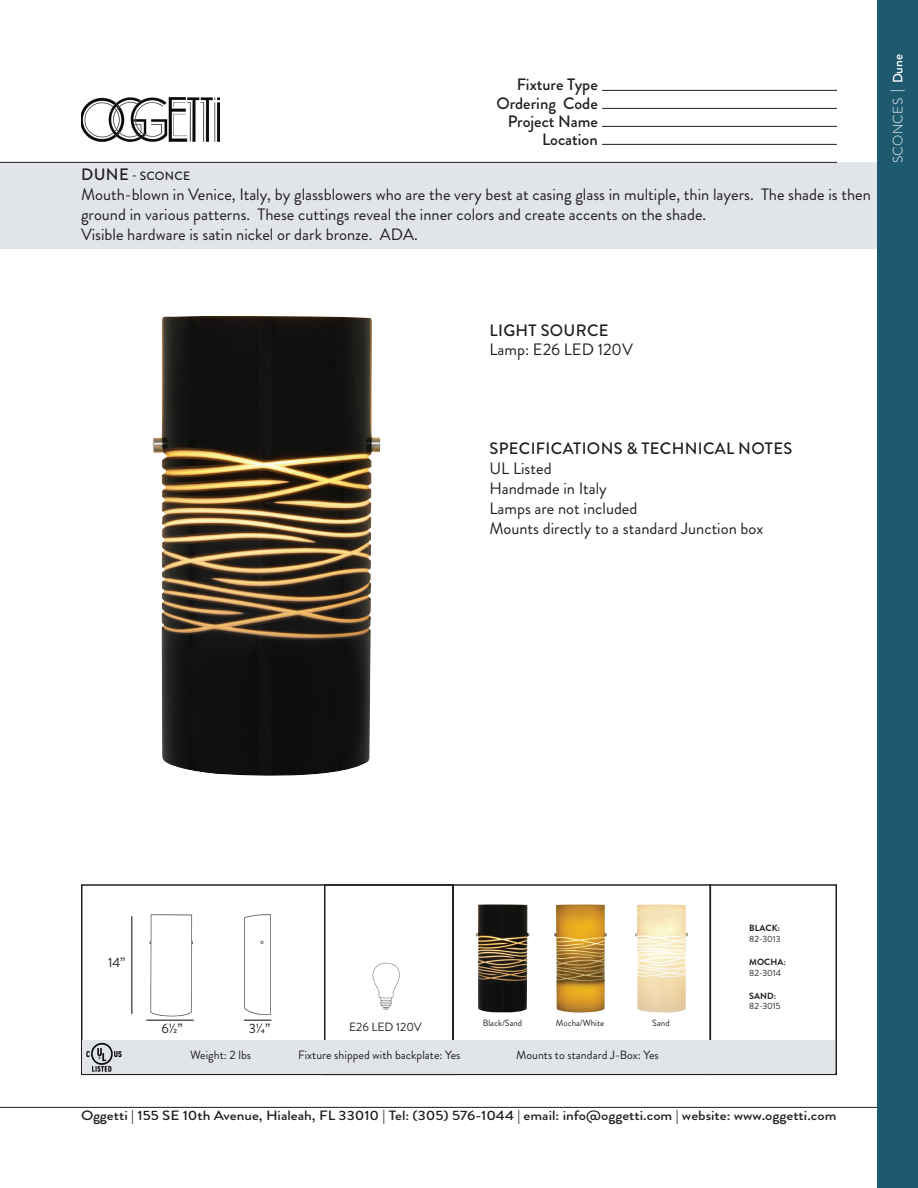
<style>
.page{position:relative;width:918px;height:1188px;background:#fff}
.page>*{position:absolute;margin:0;border:0;box-sizing:border-box;transform-origin:0 0}
.t1{font:16.5px/19.8px "Brandon Grotesque";color:#231f20}
.t2{font:500 16.5px/18.5px "Brandon Grotesque";color:#231f20;text-align:right}
.t3{font:500 16.5px "Brandon Grotesque";letter-spacing:.02em;color:#231f20}
.t4{font:500 13.5px "Brandon Grotesque";color:#231f20;scale:1.13 1}
.t5{font:13.5px "Brandon Grotesque";color:#231f20}
.t6{font:300 13.5px "Brandon Grotesque";letter-spacing:.02em;color:#fff}
.t7{font:12px "Brandon Grotesque";color:#231f20}
.t8{font:500 12px "Brandon Grotesque";letter-spacing:.02em;color:#231f20}
.t9{font:9px "Brandon Grotesque";color:#231f20}
.t10{font:700 9px "Brandon Grotesque";color:#231f20}
.s1{font-size:16.5px}
.s2{font-weight:500}
</style>
<div class="page">
<div style="left:0;top:162px;width:878px;height:86px;background:#e1e4e9"></div>
<hr style="left:0;top:162px;width:837px;height:1px;background:#231f20">
<hr style="left:0;top:1107px;width:891px;height:1px;background:#231f20">
<div style="left:878px;top:0;width:40px;height:1188px;background:#1d596f"></div>
<img style="left:81px;top:98px;width:139px;height:43px">
<hr style="left:602px;top:144px;width:235px;height:1px;background:#231f20">
<hr style="left:602px;top:126px;width:235px;height:1px;background:#231f20">
<hr style="left:602px;top:108px;width:235px;height:1px;background:#231f20">
<hr style="left:602px;top:90px;width:235px;height:1px;background:#231f20">
<div style="left:81px;top:884px;width:373px;height:191px;border:2px solid #231f20"></div>
<div style="left:452px;top:884px;width:259px;height:191px;border:2px solid #231f20"></div>
<div style="left:710px;top:884px;width:127px;height:191px;border:2px solid #231f20"></div>
<div style="left:82px;top:1040px;width:754px;height:34px;background:#e1e4e9"></div>
<img style="left:86px;top:1042px;width:36px;height:30px">
<img style="left:152px;top:316px;width:229px;height:460px">
<img style="left:476px;top:904px;width:53px;height:109px">
<img style="left:635px;top:904px;width:53px;height:109px">
<img style="left:554px;top:904px;width:53px;height:109px">
<hr style="left:131px;top:916px;width:1px;height:98px;background:#231f20">
<img style="left:149px;top:914px;width:122px;height:103px">
<hr style="left:146px;top:1020px;width:48px;height:1px;background:#231f20">
<svg style="left:244px;top:1020px;width:27px;height:1px"></svg>
<img style="left:372px;top:962px;width:28px;height:48px">
<p class="t2" style="left:497px;top:75px;width:103px">Fixture Type<br>Ordering Code<br>Project Name<br>Location</p>
<p class="t8" style="left:81px;top:168px;width:110px"><span class="s1">DUNE</span> - SCONCE</p>
<p class="t1" style="left:81px;top:185px;width:791px">Mouth-blown in Venice, Italy, by glassblowers who are the very best at casing glass in multiple, thin layers. The shade is then ground in various patterns. These cuttings reveal the inner colors and create accents on the shade.<br>Visible hardware is satin nickel or dark bronze. ADA.</p>
<p class="t6" style="left:889px;top:163px;width:111px;rotate:-90deg">SCONCES <span class="s2">| Dune</span></p>
<p class="t3" style="left:490px;top:318px;width:121px">LIGHT SOURCE</p>
<p class="t1" style="left:489px;top:340px;width:145px">Lamp: E26 LED 120V</p>
<p class="t3" style="left:490px;top:437px;width:304px">SPECIFICATIONS &amp; TECHNICAL NOTES</p>
<p class="t1" style="left:489px;top:459px;width:275px">UL Listed<br>Handmade in Italy<br>Lamps are not included<br>Mounts directly to a standard Junction box</p>
<p class="t5" style="left:108px;top:953px;width:19px">14”</p>
<p class="t5" style="left:161px;top:1019px;width:23px">61⁄2”</p>
<p class="t5" style="left:249px;top:1019px;width:23px">31⁄4”</p>
<p class="t7" style="left:349px;top:1018px;width:74px">E26 LED 120V</p>
<p class="t9" style="left:483px;top:1016px;width:41px">Black/Sand</p>
<p class="t9" style="left:556px;top:1016px;width:50px">Mocha/White</p>
<p class="t9" style="left:652px;top:1016px;width:19px">Sand</p>
<p class="t7" style="left:190px;top:1047px;width:63px">Weight: 2 lbs</p>
<p class="t7" style="left:298px;top:1047px;width:164px">Fixture shipped with backplate: Yes</p>
<p class="t7" style="left:516px;top:1047px;width:144px">Mounts to standard J-Box: Yes</p>
<p class="t10" style="left:749px;top:922px;width:32px">BLACK:</p>
<p class="t9" style="left:749px;top:933px;width:33px">82-3013</p>
<p class="t10" style="left:749px;top:955px;width:38px">MOCHA:</p>
<p class="t9" style="left:749px;top:966px;width:33px">82-3014</p>
<p class="t10" style="left:749px;top:989px;width:28px">SAND:</p>
<p class="t9" style="left:749px;top:1000px;width:33px">82-3015</p>
<p class="t4" style="left:81px;top:1106px;width:670px">Oggetti | 155 SE 10th Avenue, Hialeah, FL 33010 | Tel: (305) 576-1044 | email: info@oggetti.com | website: www.oggetti.com</p>
</div>
